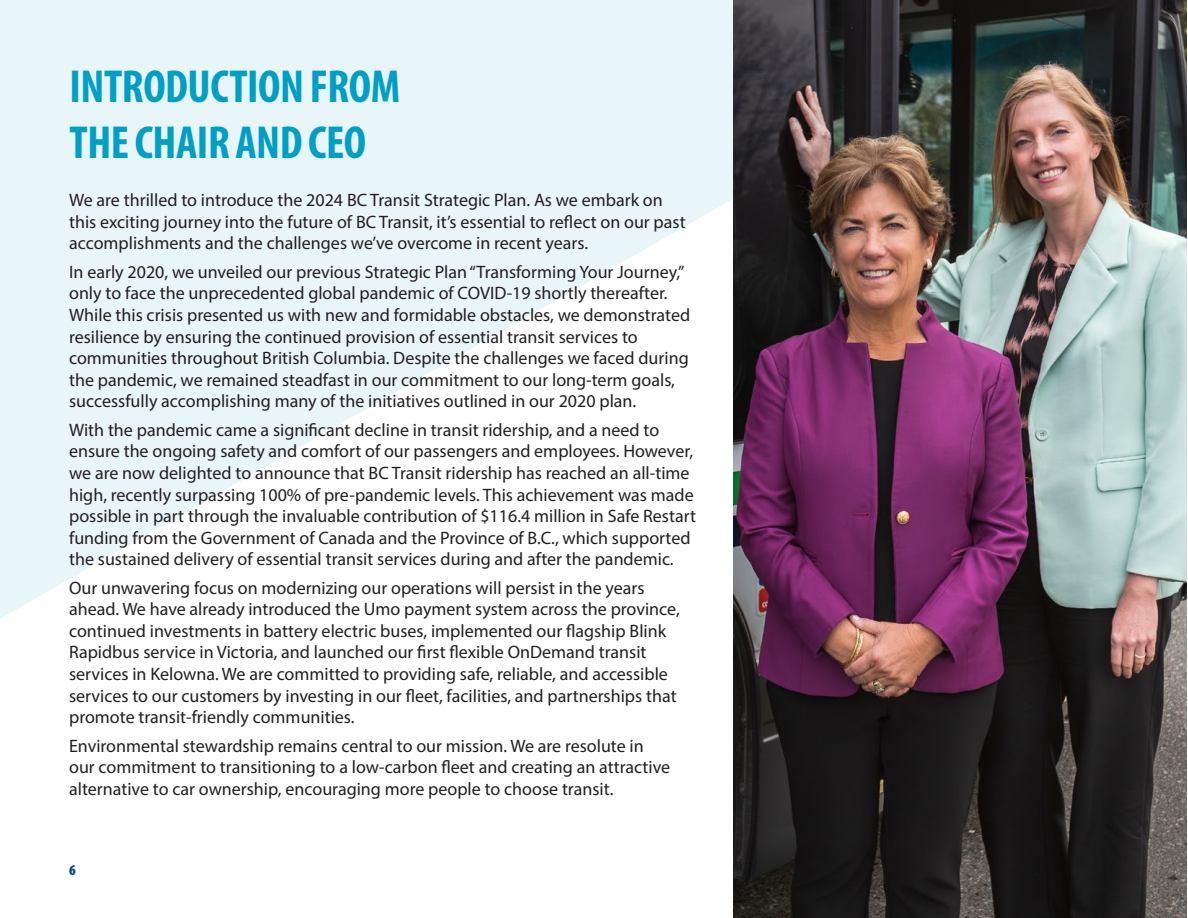
<style>
.page{position:relative;width:1188px;height:918px;background:#fff}
.page>*{position:absolute;margin:0;border:0;box-sizing:border-box;transform-origin:0 0}
.Header_Teal{font:700 condensed 46.5px/55.8px "Myriad Pro";letter-spacing:-.01em;color:#009fc3}
.Paragraph{font:18px/21.6px "Myriad Pro";color:#231f20}
.t1{font:900 condensed 15px "Myriad Pro";color:#004a8d}
</style>
<div class="page">
<svg style="left:0;top:0;width:733px;height:619px;fill:#e8f5f9"></svg>
<img style="left:733px;top:0;width:454px;height:918px">
<p class="Header_Teal" style="left:70px;top:57px;width:332px">INTRODUCTION FROM<br>THE CHAIR AND CEO</p>
<p class="Paragraph" style="left:69px;top:189px;width:618px">We are thrilled to introduce the 2024 BC Transit Strategic Plan. As we embark on this exciting journey into the future of BC Transit, it’s essential to reflect on our past accomplishments and the challenges we’ve overcome in recent years.</p>
<p class="Paragraph" style="left:69px;top:261px;width:623px">In early 2020, we unveiled our previous Strategic Plan “Transforming Your Journey,” only to face the unprecedented global pandemic of COVID-19 shortly thereafter.<br>While this crisis presented us with new and formidable obstacles, we demonstrated resilience by ensuring the continued provision of essential transit services to communities throughout British Columbia. Despite the challenges we faced during the pandemic, we remained steadfast in our commitment to our long-term goals, successfully accomplishing many of the initiatives outlined in our 2020 plan.</p>
<p class="Paragraph" style="left:69px;top:419px;width:628px">With the pandemic came a significant decline in transit ridership, and a need to ensure the ongoing safety and comfort of our passengers and employees. However, we are now delighted to announce that BC Transit ridership has reached an all-time high, recently surpassing 100% of pre-pandemic levels. This achievement was made possible in part through the invaluable contribution of $116.4 million in Safe Restart funding from the Government of Canada and the Province of B.C., which supported the sustained delivery of essential transit services during and after the pandemic.</p>
<p class="Paragraph" style="left:69px;top:577px;width:612px">Our unwavering focus on modernizing our operations will persist in the years ahead. We have already introduced the Umo payment system across the province, continued investments in battery electric buses, implemented our flagship Blink Rapidbus service in Victoria, and launched our first flexible OnDemand transit services in Kelowna. We are committed to providing safe, reliable, and accessible services to our customers by investing in our fleet, facilities, and partnerships that promote transit-friendly communities.</p>
<p class="Paragraph" style="left:69px;top:735px;width:603px">Environmental stewardship remains central to our mission. We are resolute in our commitment to transitioning to a low-carbon fleet and creating an attractive alternative to car ownership, encouraging more people to choose transit.</p>
<p class="t1" style="left:69px;top:861px;width:8px">6</p>
</div>
